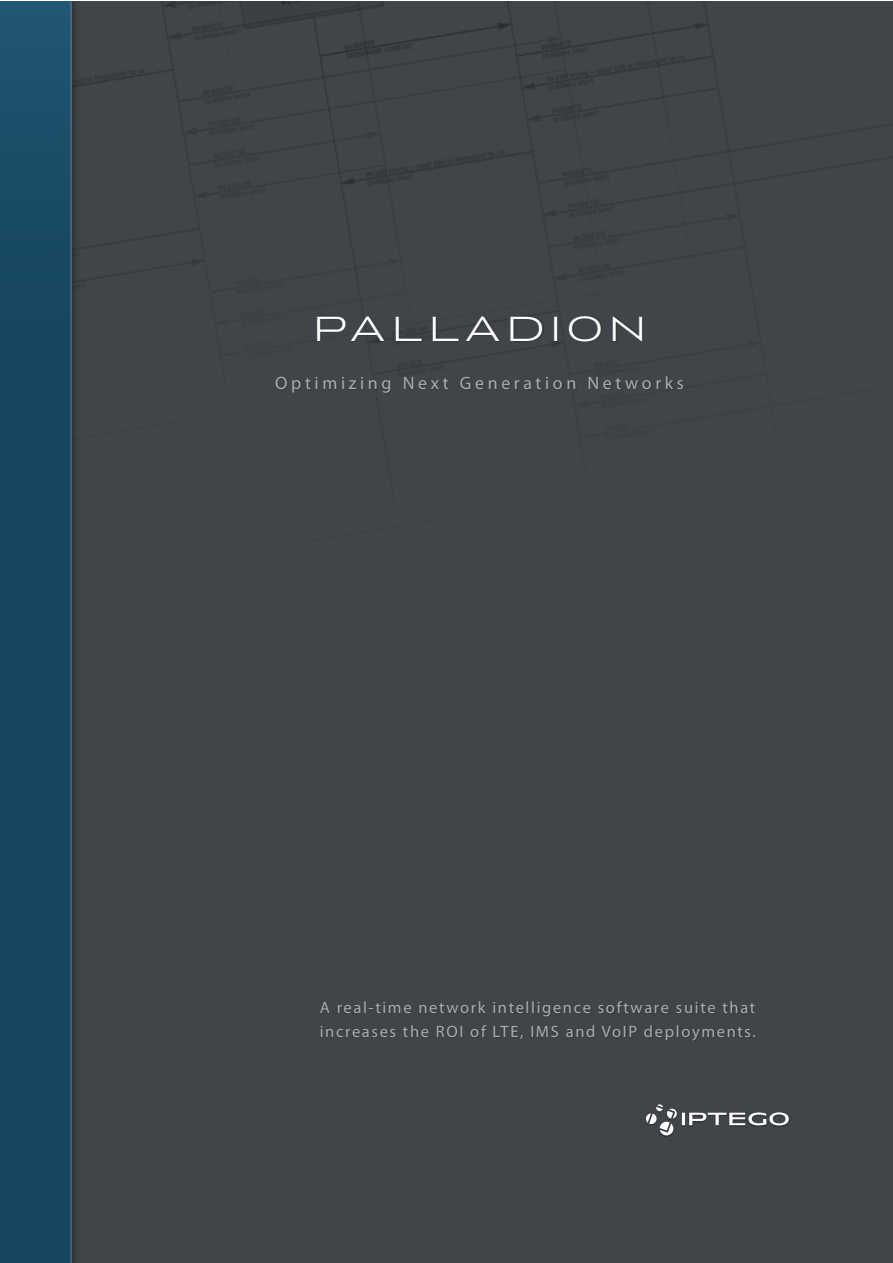
<style>
.page{position:relative;width:893px;height:1263px;background:#fff}
.page>*{position:absolute;margin:0;border:0;box-sizing:border-box;transform-origin:0 0}
.t1{font:300 36px "Anisette";letter-spacing:.2em;color:#fff}
.t2{font:18px "Myriad Pro";letter-spacing:.2em;color:#abafb2}
.t3{font:16.5px/24px "Myriad Pro";letter-spacing:.1em;color:#abafb2}
</style>
<div class="page">
<div style="left:0;top:1px;width:892px;height:1262px;background:#414449"></div>
<div style="left:0;top:1px;width:80px;height:1262px;background:#000;opacity:.5"></div>
<svg style="left:0;top:1px;width:71px;height:1262px;background:#174862"></svg>
<svg style="left:646px;top:1104px;width:143px;height:31px"></svg>
<div style="left:275px;top:316px;width:409px;height:78px;background:#000;opacity:.33"></div>
<div style="left:320px;top:1001px;width:436px;height:41px;background:#000;opacity:.33"></div>
<h1 class="t1" style="left:314px;top:309px;width:333px">PALLADION</h1>
<p class="t2" style="left:275px;top:371px;width:410px">Optimizing Next Generation Networks</p>
<p class="t3" style="left:320px;top:995px;width:438px">A real-time network intelligence software suite that increases the ROI of LTE, IMS and VoIP deployments.</p>
</div>
